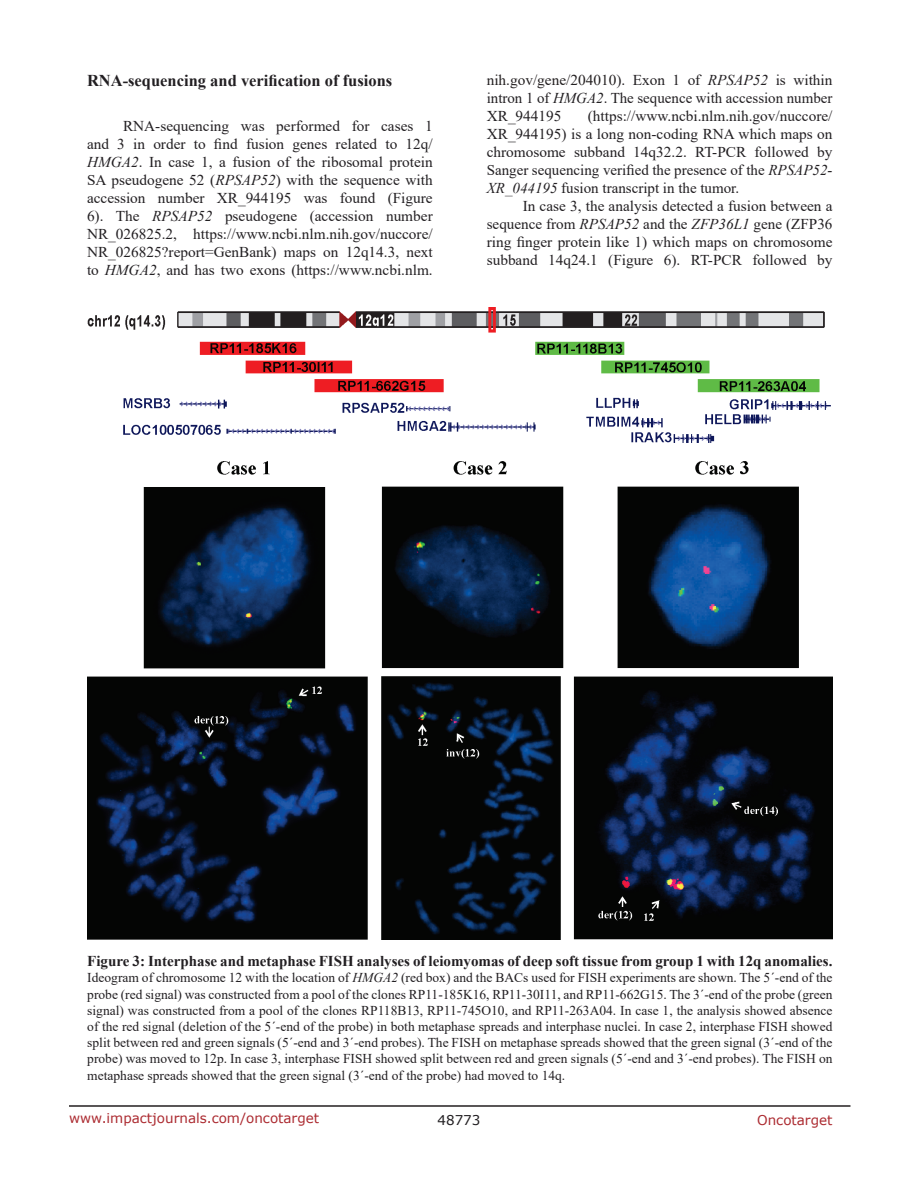
<style>
.page{position:relative;width:918px;height:1188px;background:#fff}
.page>*{position:absolute;margin:0;border:0;box-sizing:border-box;transform-origin:0 0}
.SubHeading{font:700 16.5px "Times New Roman";color:#221f22}
.BodyText{font:15px/18px "Times New Roman";color:#221f22;text-align:justify}
.FigureText{font:700 15px "Times New Roman";color:#221f22}
.FigureText-2{font:13.5px/16.2px "Times New Roman";color:#221f22;text-align:justify}
.t1{font:13.5px "Verdana";color:#ac2b31}
.t2{font:13.5px "Verdana";color:#221f22}
.s1{font-style:italic}
.s2{color:#231f20}
</style>
<div class="page">
<hr style="left:69px;top:1105px;width:781px;height:2px;background:#231f20">
<img style="left:87px;top:308px;width:745px;height:632px">
<p class="SubHeading" style="left:87px;top:69px;width:307px">RNA-sequencing and verification of fusions</p>
<p class="BodyText" style="left:87px;top:117px;width:347px;text-indent:36px">RNA-sequencing was performed for cases 1 and 3 in order to find fusion genes related to 12q/ <span class="s1">HMGA2</span>. In case 1, a fusion of the ribosomal protein SA pseudogene 52 (<span class="s1">RPSAP52</span>) with the sequence with accession number XR_944195 was found (Figure 6). The <span class="s1">RPSAP52</span> pseudogene (accession number NR_026825.2, https://www.ncbi.nlm.nih.gov/nuccore/ NR_026825?report=GenBank) maps on 12q14.3, next to <span class="s1">HMGA2</span>, and has two exons (https://www.ncbi.nlm.</p>
<p class="BodyText" style="left:487px;top:71px;width:347px"><span class="s2">nih.gov/gene/204010</span>). Exon 1 of <span class="s1">RPSAP52</span> is within intron 1 of <span class="s1">HMGA2</span>. The sequence with accession number XR_944195</p>
<p class="BodyText" style="left:487px;top:107px;width:347px;text-indent:101px">(https://www.ncbi.nlm.nih.gov/nuccore/ XR_944195) is a long non-coding RNA which maps on chromosome subband 14q32.2. RT-PCR followed by Sanger sequencing verified the presence of the <span class="s1">RPSAP52- XR_044195</span> fusion transcript in the tumor.</p>
<p class="BodyText" style="left:487px;top:197px;width:347px;text-indent:36px">In case 3, the analysis detected a fusion between a sequence from <span class="s1">RPSAP52</span> and the <span class="s1">ZFP36L1</span> gene (ZFP36 ring finger protein like 1) which maps on chromosome subband 14q24.1 (Figure 6). RT-PCR followed by</p>
<p class="FigureText" style="left:87px;top:950px;width:747px">Figure 3: Interphase and metaphase FISH analyses of leiomyomas of deep soft tissue from group 1 with 12q anomalies.</p>
<p class="FigureText-2" style="left:87px;top:969px;width:747px">Ideogram of chromosome 12 with the location of <span class="s1">HMGA2</span> (red box) and the BACs used for FISH experiments are shown. The 5´-end of the probe (red signal) was constructed from a pool of the clones RP11-185K16, RP11-30I11, and RP11-662G15. The 3´-end of the probe (green signal) was constructed from a pool of the clones RP118B13, RP11-745O10, and RP11-263A04. In case 1, the analysis showed absence of the red signal (deletion of the 5´-end of the probe) in both metaphase spreads and interphase nuclei. In case 2, interphase FISH showed split between red and green signals (5´-end and 3´-end probes). The FISH on metaphase spreads showed that the green signal (3´-end of the probe) was moved to 12p. In case 3, interphase FISH showed split between red and green signals (5´-end and 3´-end probes). The FISH on metaphase spreads showed that the green signal (3´-end of the probe) had moved to 14q.</p>
<p class="t1" style="left:69px;top:1109px;width:252px">www.impactjournals.com/oncotarget</p>
<p class="t2" style="left:438px;top:1111px;width:44px">48773</p>
<p class="t1" style="left:757px;top:1111px;width:77px">Oncotarget</p>
</div>
